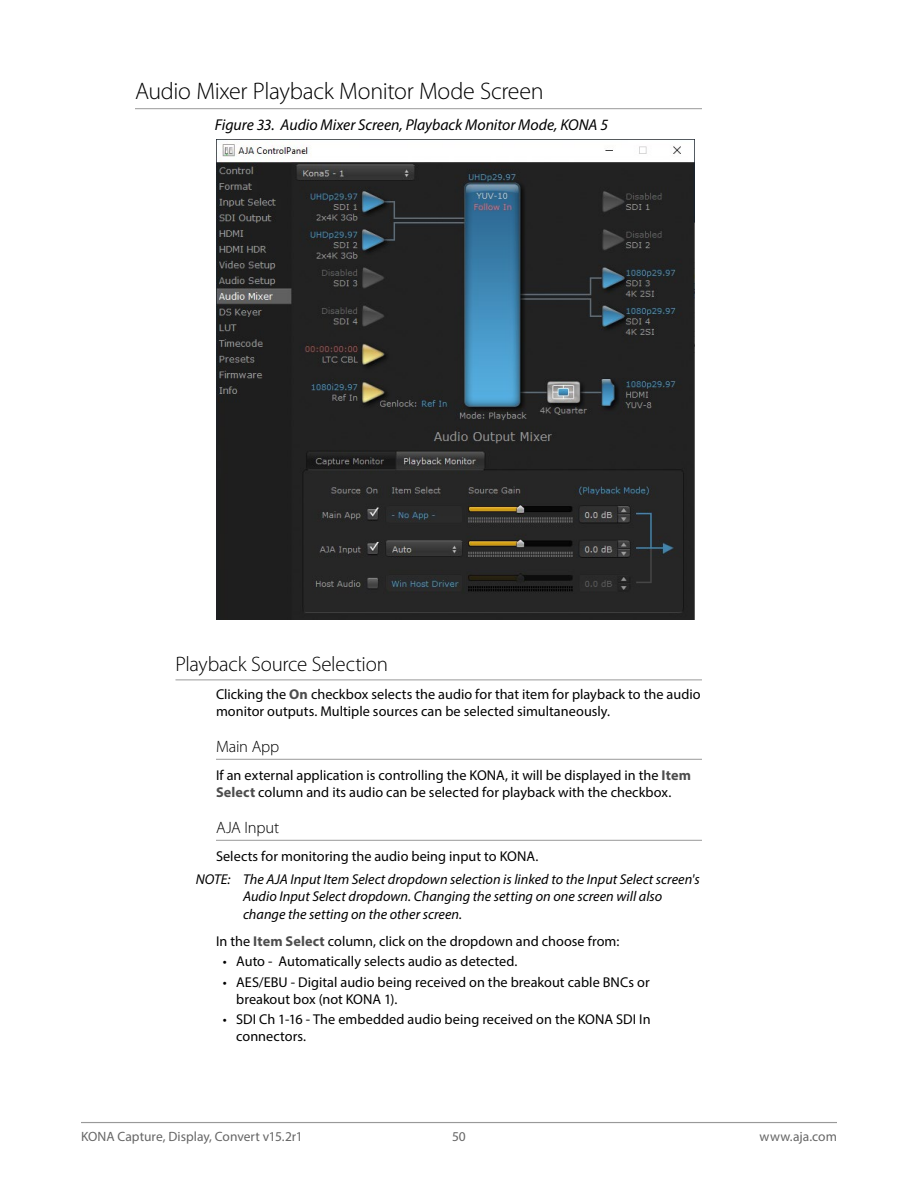
<style>
.page{position:relative;width:918px;height:1188px;background:#fff}
.page>*{position:absolute;margin:0;border:0;box-sizing:border-box;transform-origin:0 0}
._2Head{font:300 24px "Myriad Pro";letter-spacing:-.01em;color:#000}
._3Head{font:300 21px "Myriad Pro";letter-spacing:-.01em;color:#000}
._4Head{font:300 16.5px "Myriad Pro";letter-spacing:-.01em;color:#000}
.t1{font:italic 15.75px "Myriad Pro";letter-spacing:-.005em;color:#000}
.Body{font:14.25px/17.1px "Myriad Pro";letter-spacing:.005em;color:#000}
.NOTE{font:italic 14.25px/17.1px "Myriad Pro";color:#000}
.t2{font:13.5px "Myriad Pro";color:#666}
.s1{font-weight:700;color:#4d4d4d}
</style>
<div class="page">
<hr style="left:81px;top:1122px;width:756px;height:1px;background:#999">
<hr style="left:135px;top:108px;width:567px;height:1px;background:#999">
<hr style="left:176px;top:680px;width:526px;height:1px;background:#999">
<hr style="left:216px;top:759px;width:486px;height:1px;background:#999">
<hr style="left:216px;top:840px;width:486px;height:1px;background:#999">
<img style="left:216px;top:140px;width:479px;height:479px">
<p class="_2Head" style="left:135px;top:78px;width:410px">Audio Mixer Playback Monitor Mode Screen</p>
<p class="t1" style="left:215px;top:115px;width:395px">Figure 33. Audio Mixer Screen, Playback Monitor Mode, KONA 5</p>
<p class="_3Head" style="left:176px;top:653px;width:214px">Playback Source Selection</p>
<p class="Body" style="left:216px;top:685px;width:486px">Clicking the <span class="s1">On</span> checkbox selects the audio for that item for playback to the audio monitor outputs. Multiple sources can be selected simultaneously.</p>
<p class="_4Head" style="left:216px;top:738px;width:65px">Main App</p>
<p class="Body" style="left:216px;top:766px;width:477px">If an external application is controlling the KONA, it will be displayed in the <span class="s1">Item<br>Select</span> column and its audio can be selected for playback with the checkbox.</p>
<p class="_4Head" style="left:216px;top:819px;width:65px">AJA Input</p>
<p class="Body" style="left:216px;top:847px;width:324px">Selects for monitoring the audio being input to KONA.</p>
<p class="NOTE" style="left:243px;top:871px;width:458px;text-indent:-47px">NOTE: The AJA Input Item Select dropdown selection is linked to the Input Select screen's<br>Audio Input Select dropdown. Changing the setting on one screen will also change the setting on the other screen.</p>
<p class="Body" style="left:216px;top:932px;width:405px">In the <span class="s1">Item Select</span> column, click on the dropdown and choose from:</p>
<p class="Body" style="left:223px;top:953px;width:296px">• Auto - Automatically selects audio as detected.</p>
<p class="Body" style="left:236px;top:973px;width:415px;text-indent:-14px">• AES/EBU - Digital audio being received on the breakout cable BNCs or breakout box (not KONA 1).</p>
<p class="Body" style="left:236px;top:1011px;width:416px;text-indent:-14px">• SDI Ch 1-16 - The embedded audio being received on the KONA SDI In connectors.</p>
<p class="t2" style="left:81px;top:1128px;width:223px">KONA Capture, Display, Convert v15.2r1</p>
<p class="t2" style="left:452px;top:1128px;width:15px">50</p>
<p class="t2" style="left:760px;top:1128px;width:79px">www.aja.com</p>
</div>
